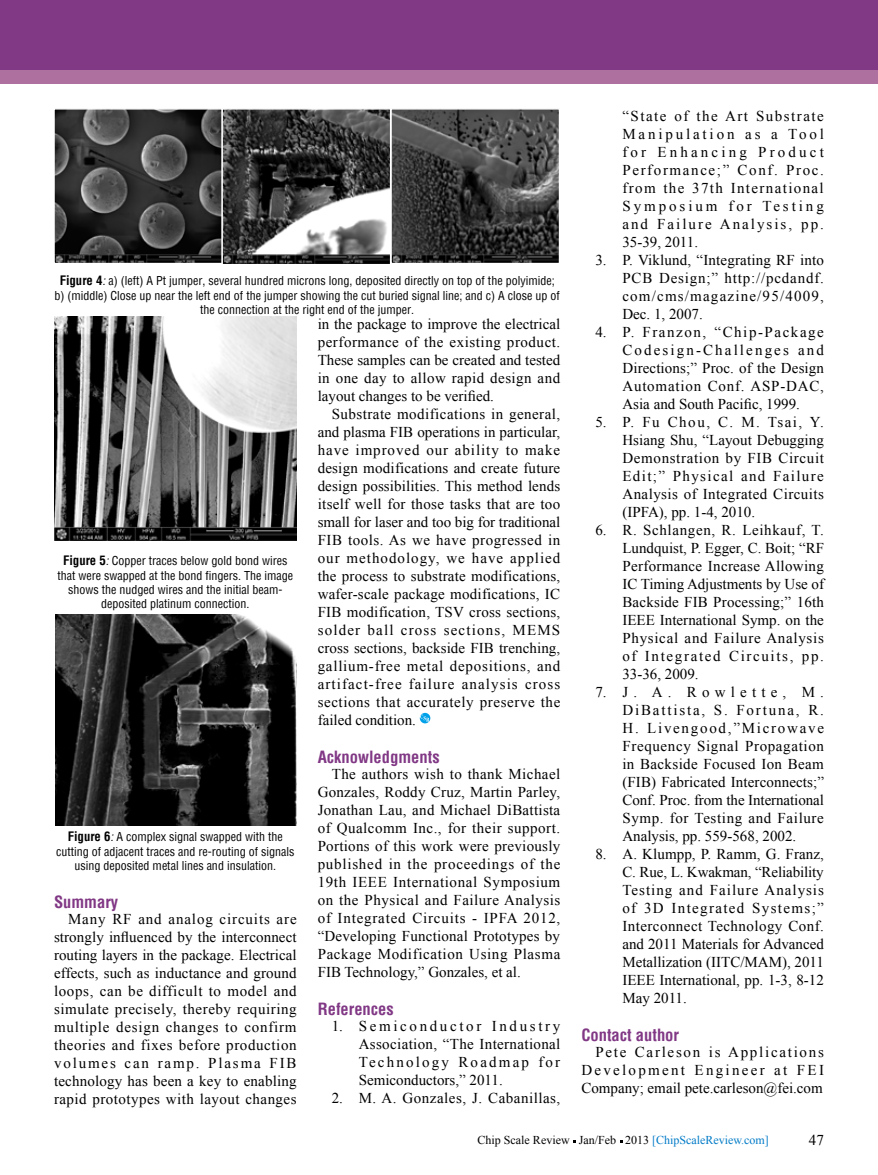
<style>
.page{position:relative;width:878px;height:1175px;background:#fff}
.page>*{position:absolute;margin:0;border:0;box-sizing:border-box;transform-origin:0 0}
.t1{font:700 condensed 16.5px "Helvetica";color:#813885}
.t2{font:15px/18px "Times New Roman";letter-spacing:.03em;color:#000;text-align:justify}
.t3{font:condensed 12px/14.7px "Helvetica";color:#000;text-align:center}
.t4{font:12px "Times New Roman";color:#000}
.s1{font-weight:700;font-size:12.75px}
.s2{font-style:italic}
.s3{color:#007bc7}
</style>
<div class="page">
<svg style="left:420px;top:713px;width:10px;height:10px"></svg>
<svg style="left:420px;top:714px;width:9px;height:7px"></svg>
<div style="left:0;top:0;width:878px;height:76px;background:#813885"></div>
<div style="left:0;top:70px;width:878px;height:13px;background:#ad709f"></div>
<img style="left:56px;top:111px;width:501px;height:152px">
<div style="left:53px;top:108px;width:170px;height:156px;border:2px solid #fff"></div>
<div style="left:221px;top:108px;width:170px;height:158px;border:2px solid #fff"></div>
<div style="left:390px;top:108px;width:170px;height:156px;border:2px solid #fff"></div>
<img style="left:54px;top:316px;width:242px;height:225px">
<img style="left:55px;top:614px;width:241px;height:211px">
<p class="t3" style="left:55px;top:273px;width:506px"><span class="s1">Figure 4</span><span class="s2">:</span> a) (left) A Pt jumper, several hundred microns long, deposited directly on top of the polyimide; b) (middle) Close up near the left end of the jumper showing the cut buried signal line; and c) A close up of the connection at the right end of the jumper.</p>
<p class="t3" style="left:57px;top:553px;width:237px"><span class="s1">Figure 5</span><span class="s2">:</span> Copper traces below gold bond wires that were swapped at the bond fingers. The image shows the nudged wires and the initial beam&shy;deposited platinum connection.</p>
<p class="t3" style="left:56px;top:829px;width:240px"><span class="s1">Figure 6</span><span class="s2">:</span> A complex signal swapped with the cutting of adjacent traces and re-routing of signals using deposited metal lines and insulation.</p>
<p class="t1" style="left:54px;top:891px;width:66px">Summary</p>
<p class="t2" style="left:54px;top:910px;width:244px;text-indent:14px">Many RF and analog circuits are strongly influenced by the interconnect routing layers in the package. Electrical effects, such as inductance and ground loops, can be difficult to model and simulate precisely, thereby requiring multiple design changes to confirm theories and fixes before production volumes can ramp. Plasma FIB technology has been a key to enabling rapid prototypes with layout changes</p>
<p class="t2" style="left:318px;top:315px;width:244px">in the package to improve the electrical performance of the existing product.<br>These samples can be created and tested in one day to allow rapid design and layout changes to be verified.</p>
<p class="t2" style="left:318px;top:405px;width:244px;text-indent:14px">Substrate modifications in general, and plasma FIB operations in particular, have improved our ability to make design modifications and create future design possibilities. This method lends itself well for those tasks that are too small for laser and too big for traditional FIB tools. As we have progressed in our methodology, we have applied the process to substrate modifications, wafer-scale package modifications, IC FIB modification, TSV cross sections, solder ball cross sections, MEMS cross sections, backside FIB trenching, gallium-free metal depositions, and artifact-free failure analysis cross sections that accurately preserve the failed condition.</p>
<p class="t1" style="left:318px;top:746px;width:123px">Acknowledgments</p>
<p class="t2" style="left:318px;top:765px;width:244px;text-indent:14px">The authors wish to thank Michael Gonzales, Roddy Cruz, Martin Parley, Jonathan Lau, and Michael DiBattista of Qualcomm Inc., for their support.<br>Portions of this work were previously published in the proceedings of the 19th IEEE International Symposium on the Physical and Failure Analysis of Integrated Circuits - IPFA 2012, “Developing Functional Prototypes by Package Modification Using Plasma FIB Technology,” Gonzales, et al.</p>
<p class="t1" style="left:318px;top:998px;width:78px">References</p>
<p class="t2" style="left:359px;top:1017px;width:203px;text-indent:-27px">1. Semiconductor Industry Association, “The International Technology Roadmap for Semiconductors,” 2011.</p>
<p class="t2" style="left:332px;top:1089px;width:230px">2. M. A. Gonzales, J. Cabanillas,</p>
<p class="t2" style="left:622px;top:106px;width:203px">“State of the Art Substrate Manipulation as a Tool for Enhancing Product Performance;” Conf. Proc. from the 37th International Symposium for Testing and Failure Analysis, pp.<br>35-39, 2011.</p>
<p class="t2" style="left:622px;top:250px;width:203px;text-indent:-27px">3. P. Viklund, “Integrating RF into PCB Design;” http://pcdandf. com/cms/magazine/95/4009, Dec. 1, 2007.</p>
<p class="t2" style="left:622px;top:322px;width:203px;text-indent:-27px">4. P. Franzon, “Chip-Package Codesign-Challenges and Directions;” Proc. of the Design Automation Conf. ASP-DAC, Asia and South Pacific, 1999.</p>
<p class="t2" style="left:622px;top:412px;width:203px;text-indent:-27px">5. P. Fu Chou, C. M. Tsai, Y.<br>Hsiang Shu, “Layout Debugging Demonstration by FIB Circuit Edit;” Physical and Failure Analysis of Integrated Circuits (IPFA), pp. 1-4, 2010.</p>
<p class="t2" style="left:622px;top:520px;width:203px;text-indent:-27px">6. R. Schlangen, R. Leihkauf, T.<br>Lundquist, P. Egger, C. Boit; “RF Performance Increase Allowing IC Timing Adjustments by Use of Backside FIB Processing;” 16th IEEE International Symp. on the Physical and Failure Analysis of Integrated Circuits, pp.<br>33-36, 2009.</p>
<p class="t2" style="left:622px;top:682px;width:203px;text-indent:-27px">7. J. A. Rowlette, M.<br>DiBattista, S. Fortuna, R.<br>H. Livengood,”Microwave Frequency Signal Propagation in Backside Focused Ion Beam (FIB) Fabricated Interconnects;” Conf. Proc. from the International Symp. for Testing and Failure Analysis, pp. 559-568, 2002.</p>
<p class="t2" style="left:622px;top:844px;width:203px;text-indent:-27px">8. A. Klumpp, P. Ramm, G. Franz, C. Rue, L. Kwakman, “Reliability Testing and Failure Analysis of 3D Integrated Systems;” Interconnect Technology Conf. and 2011 Materials for Advanced Metallization (IITC/MAM), 2011<br>IEEE International, pp. 1-3, 8-12<br>May 2011.</p>
<p class="t1" style="left:581px;top:1024px;width:99px">Contact author</p>
<p class="t2" style="left:581px;top:1042px;width:244px;text-indent:14px">Pete Carleson is Applications Development Engineer at FEI Company; email pete.carleson@fei.com</p>
<p class="t4" style="left:477px;top:1132px;width:293px">Chip Scale Review Jan/Feb 2013 <span class="s3">[ChipScaleReview.com]</span></p>
<p class="t2" style="left:808px;top:1130px;width:16px">47</p>
</div>
